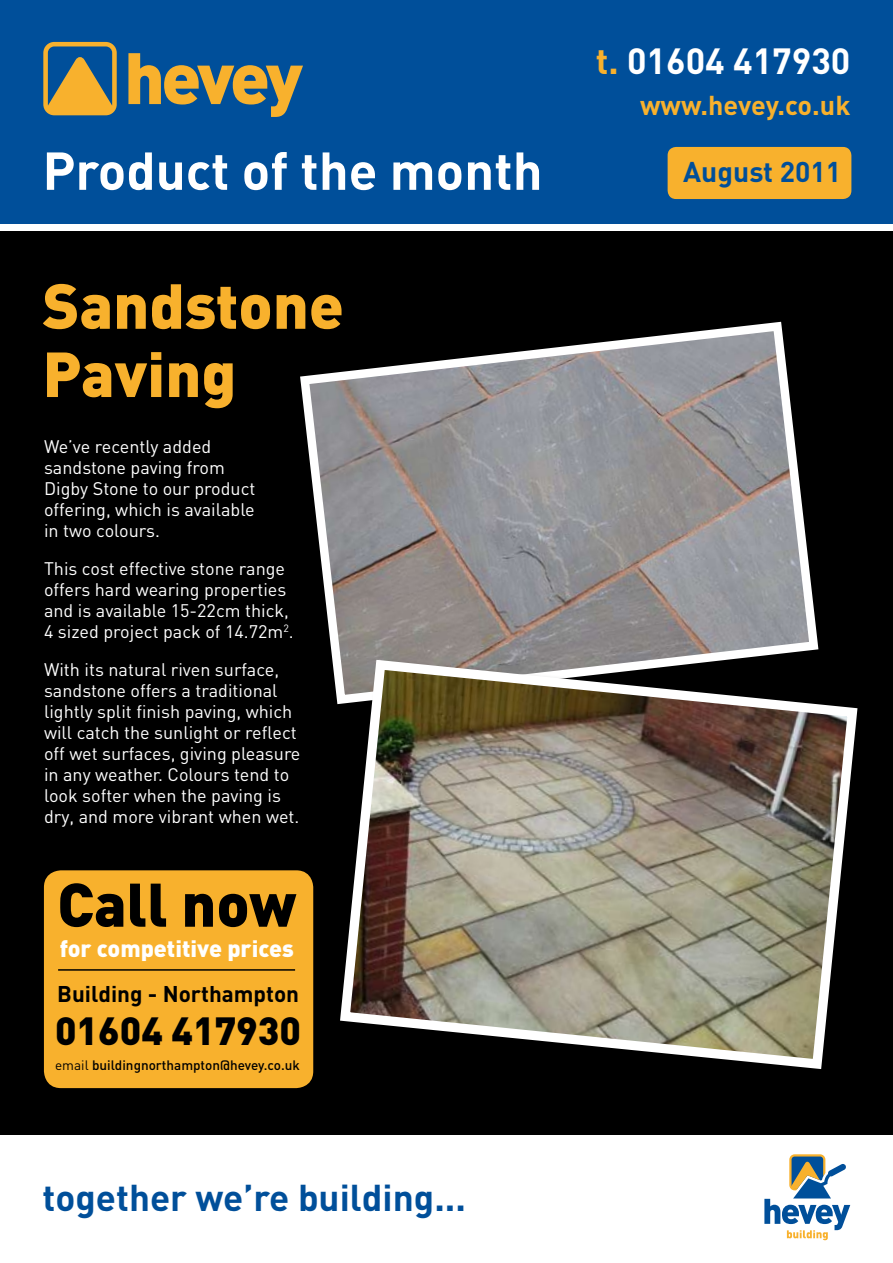
<style>
.page{position:relative;width:893px;height:1263px;background:#fff}
.page>*{position:absolute;margin:0;border:0;box-sizing:border-box;transform-origin:0 0}
.t1{font:900 62.55px/68.2px "DIN";color:#f8b12d}
.t2{font:900 60.6px "DIN";color:#000}
.t3{font:700 52.5px "DIN";color:#fff}
.t4{font:900 38.85px "DIN";color:#000}
.t5{font:700 36.9px "DIN";color:#004f9a}
.t6{font:700 36px "DIN";color:#fff}
.t7{font:700 28.2px "DIN";color:#004f9a}
.t8{font:700 27px "DIN";letter-spacing:-.005em;color:#f8b12d}
.t9{font:900 23.25px "DIN";color:#fff}
.t10{font:700 22.5px "DIN";color:#000}
.t11{font:18px/21px "DIN";color:#fff}
.t12{font:500 13.5px "DIN";color:#000}
.s1{font-weight:400}
.s2{color:#f8b12d}
</style>
<div class="page">
<div style="left:0;top:0;width:893px;height:224px;background:#004f9a"></div>
<div style="left:0;top:231px;width:893px;height:1032px;background:#000"></div>
<div style="left:0;top:1135px;width:893px;height:128px;background:#fff"></div>
<svg style="left:300px;top:321px;width:519px;height:362px;background:#838183"></svg>
<img style="left:335px;top:655px;width:523px;height:414px">
<svg style="left:764px;top:1154px;width:86px;height:86px"></svg>
<svg style="left:128px;top:53px;width:175px;height:64px"></svg>
<svg style="left:43px;top:42px;width:74px;height:73px"></svg>
<div style="left:668px;top:147px;width:183px;height:52px;background:#f8b12d;border-radius:9px"></div>
<div style="left:44px;top:870px;width:269px;height:218px;background:#f8b12d;border-radius:17px"></div>
<hr style="left:58px;top:969px;width:237px;height:2px;background:#000">
<h3 class="t3" style="left:43px;top:137px;width:502px">Product of the month</h3>
<h1 class="t1" style="left:43px;top:269px;width:303px">Sandstone<br>Paving</h1>
<p class="t11" style="left:44px;top:435px;width:213px">We’ve recently added sandstone paving from<br>Digby Stone to our product offering, which is available in two colours.</p>
<p class="t11" style="left:44px;top:557px;width:251px">This cost effective stone range offers hard wearing properties and is available 15-22cm thick,<br>4 sized project pack of 14.72m<sup>2</sup>.</p>
<p class="t11" style="left:44px;top:658px;width:258px">With its natural riven surface, sandstone offers a traditional lightly split finish paving, which will catch the sunlight or reflect off wet surfaces, giving pleasure in any weather. Colours tend to look softer when the paving is dry, and more vibrant when wet.</p>
<h2 class="t2" style="left:57px;top:864px;width:241px">Call now</h2>
<p class="t9" style="left:60px;top:933px;width:235px">for competitive prices</p>
<p class="t10" style="left:57px;top:979px;width:243px">Building - Northampton</p>
<h3 class="t4" style="left:55px;top:1004px;width:247px">01604 417930</h3>
<p class="t12" style="left:55px;top:1056px;width:246px"><span class="s1">email</span> buildingnorthampton@hevey.co.uk</p>
<h3 class="t5" style="left:43px;top:1173px;width:425px">together we’re building...</h3>
<h3 class="t6" style="left:596px;top:38px;width:256px"><span class="s2">t.</span> 01604 417930</h3>
<h3 class="t8" style="left:640px;top:88px;width:212px">www.hevey.co.uk</h3>
<h3 class="t7" style="left:683px;top:153px;width:159px">August 2011</h3>
</div>
